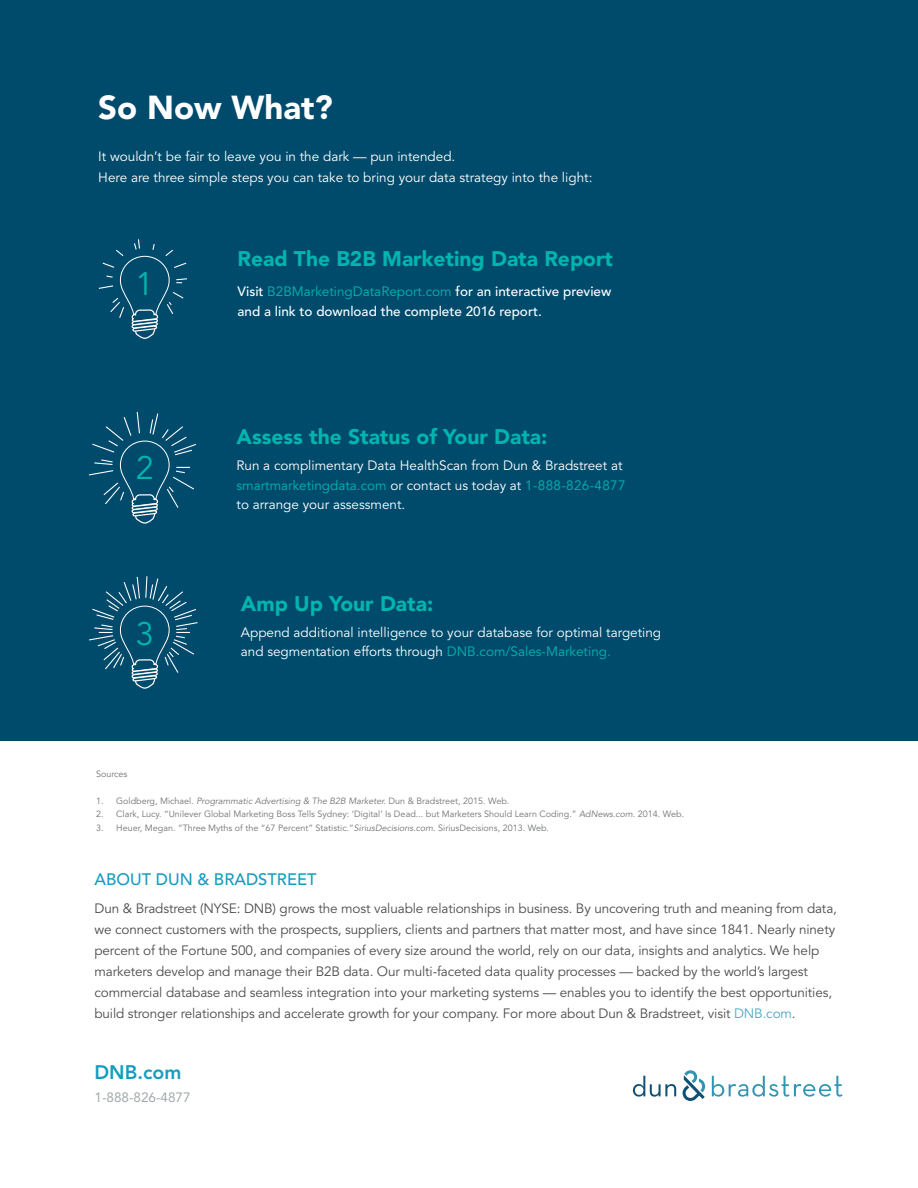
<style>
.page{position:relative;width:918px;height:1188px;background:#fff}
.page>*{position:absolute;margin:0;border:0;box-sizing:border-box;transform-origin:0 0}
.headline{font:900 33px "Avenir LT Std";color:#fff}
.body_copy{font:32.4px "Avenir LT Std";color:#00b5ae}
.three_steps{font:900 21px "Avenir LT Std";color:#00b5ae}
.p_header{font:800 19.5px "Avenir LT Std";color:#149dbf}
.p_header-2{font:500 16.5px "Avenir LT Std";color:#149dbf}
.body_copy-2{font:13.5px/21px "Avenir LT Std";letter-spacing:-.01em;color:#4b4c4d}
.body_copy-3{font:13.5px/19.5px "Avenir LT Std";color:#fff}
.three_steps-2{font:500 13.5px/19.5px "Avenir LT Std";color:#fff}
.p_header-3{font:13.5px "Avenir LT Std";color:#a2aaad}
.footnote{font:9px "Avenir LT Std";color:#6f7275}
.s1{font-weight:400;color:#00b5ae}
.s2{color:#00b5ae}
.s3{font-style:italic}
.s4{color:#4aa8c7}
</style>
<div class="page">
<svg style="left:683px;top:1070px;width:22px;height:31px"></svg>
<svg style="left:633px;top:1076px;width:43px;height:21px"></svg>
<svg style="left:712px;top:1076px;width:131px;height:21px"></svg>
<div style="left:0;top:0;width:918px;height:740px;background:#004b6c"></div>
<svg style="left:98px;top:239px;width:89px;height:100px"></svg>
<svg style="left:89px;top:576px;width:109px;height:113px"></svg>
<svg style="left:89px;top:411px;width:107px;height:113px"></svg>
<p class="headline" style="left:98px;top:88px;width:236px">So Now What?</p>
<p class="body_copy-3" style="left:98px;top:146px;width:496px;line-height:21px">It wouldn’t be fair to leave you in the dark — pun intended.<br>Here are three simple steps you can take to bring your data strategy into the light:</p>
<p class="body_copy" style="left:136px;top:265px;width:20px">1</p>
<p class="body_copy" style="left:136px;top:449px;width:20px">2</p>
<p class="body_copy" style="left:136px;top:615px;width:20px">3</p>
<p class="three_steps" style="left:238px;top:246px;width:377px">Read The B2B Marketing Data Report</p>
<p class="three_steps-2" style="left:238px;top:282px;width:375px">Visit <span class="s1">B2BMarketingDataReport.com</span> for an interactive preview and a link to download the complete 2016 report.</p>
<p class="three_steps" style="left:237px;top:424px;width:312px">Assess the Status of Your Data:</p>
<p class="body_copy-3" style="left:237px;top:456px;width:391px">Run a complimentary Data HealthScan from Dun &amp; Bradstreet at <span class="s2">smartmarketingdata.com</span> or contact us today at <span class="s2">1-888-826-4877 </span>to arrange your assessment.</p>
<p class="three_steps" style="left:241px;top:591px;width:194px">Amp Up Your Data:</p>
<p class="body_copy-3" style="left:241px;top:623px;width:422px">Append additional intelligence to your database for optimal targeting and segmentation efforts through <span class="s2">DNB.com/Sales-Marketing.</span></p>
<p class="footnote" style="left:96px;top:769px;width:33px">Sources</p>
<p class="footnote" style="left:96px;top:796px;width:415px">1. Goldberg, Michael. <span class="s3">Programmatic Advertising &amp; The B2B Marketer.</span> Dun &amp; Bradstreet, 2015. Web.</p>
<p class="footnote" style="left:96px;top:809px;width:590px">2. Clark, Lucy. “Unilever Global Marketing Boss Tells Sydney: ‘Digital’ Is Dead... but Marketers Should Learn Coding.” <span class="s3">AdNews.com</span>. 2014. Web.</p>
<p class="footnote" style="left:96px;top:823px;width:455px">3. Heuer, Megan. “Three Myths of the “67 Percent” Statistic.”<span class="s3">SiriusDecisions.com</span>. SiriusDecisions, 2013. Web.</p>
<p class="p_header-2" style="left:94px;top:870px;width:224px">ABOUT DUN &amp; BRADSTREET</p>
<p class="body_copy-2" style="left:94px;top:898px;width:744px">Dun &amp; Bradstreet (NYSE: DNB) grows the most valuable relationships in business. By uncovering truth and meaning from data, we connect customers with the prospects, suppliers, clients and partners that matter most, and have since 1841. Nearly ninety percent of the Fortune 500, and companies of every size around the world, rely on our data, insights and analytics. We help marketers develop and manage their B2B data. Our multi-faceted data quality processes — backed by the world’s largest commercial database and seamless integration into your marketing systems — enables you to identify the best opportunities, build stronger relationships and accelerate growth for your company. For more about Dun &amp; Bradstreet, visit <span class="s4">DNB.com</span>.</p>
<p class="p_header" style="left:94px;top:1061px;width:88px">DNB.com</p>
<p class="p_header-3" style="left:94px;top:1090px;width:98px">1-888-826-4877</p>
</div>
